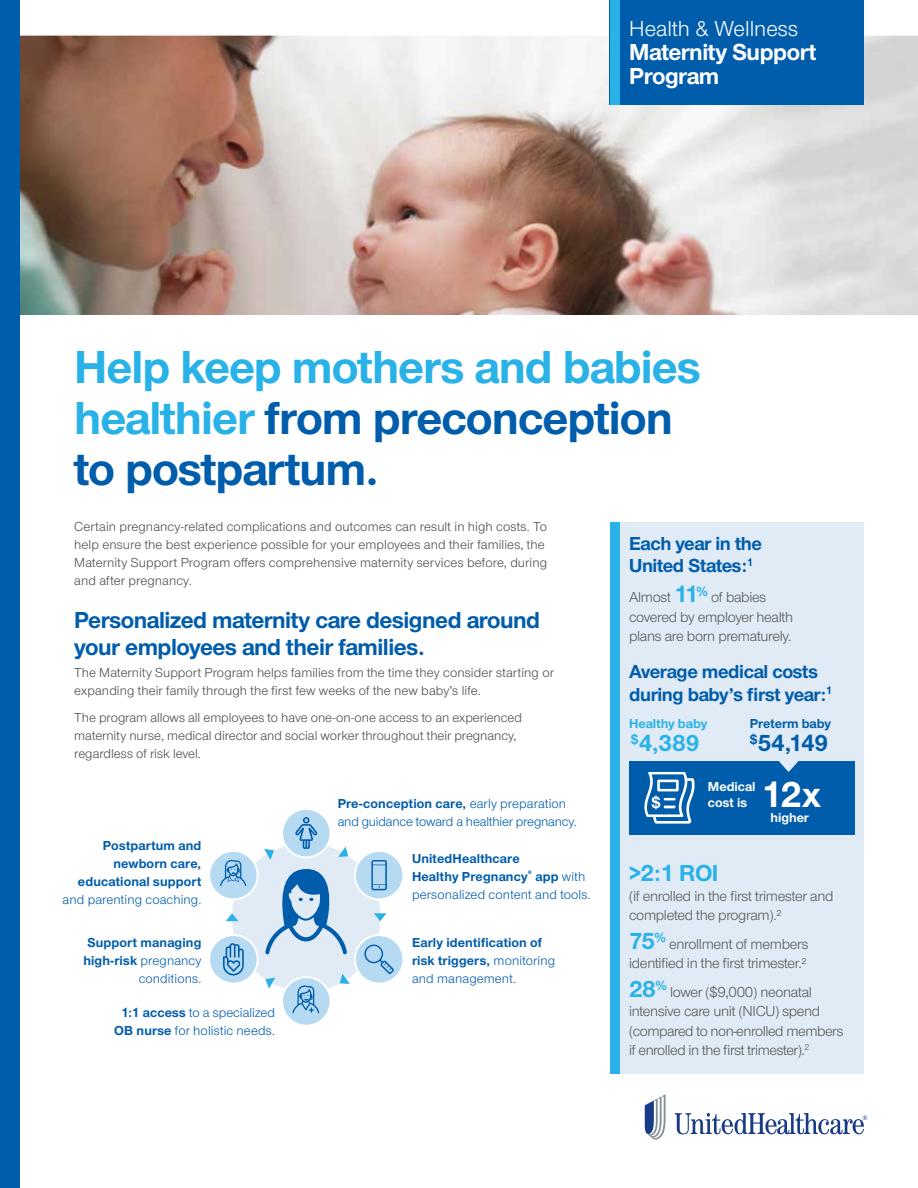
<style>
.page{position:relative;width:918px;height:1188px;background:#fff}
.page>*{position:absolute;margin:0;border:0;box-sizing:border-box;transform-origin:0 0}
.t1{font:700 48px/51px "UHC Sans";letter-spacing:-.02em;color:#29b2e7}
.t2{font:700 37.5px "UHC Sans";color:#fff}
.t3{font:700 24px/27px "UHC Sans";letter-spacing:-.02em;color:#005dac}
.t4{font:700 24px/24px "UHC Sans";letter-spacing:-.02em;color:#fff}
.t5{font:700 24px "UHC Sans";letter-spacing:-.01em;color:#29b2e7}
.t6{font:22.5px "UHC Sans";color:#fff}
.t7{font:700 19.5px/22.5px "UHC Sans";letter-spacing:-.02em;color:#005dac}
.t8{font:15px/19.5px "UHC Sans";letter-spacing:-.02em;color:#58595b}
.t9{font:13.5px/18px "UHC Sans";letter-spacing:.005em;color:#4d4d4d}
.t10{font:700 13.5px/18px "UHC Sans";letter-spacing:.01em;color:#005dac;text-align:right}
.t11{font:13.5px/18px "UHC Sans";color:#005dac;text-align:center}
.t12{font:700 13.5px/16.2px "UHC Sans";color:#fff}
.t13{font:700 13.5px "UHC Sans";color:#29b2e7}
.s1{color:#005dac}
.s2{font-weight:400}
.s3{font-weight:700}
.s4{font-weight:700;font-size:24px;color:#29b2e7}
</style>
<div class="page">
<img style="left:20px;top:36px;width:898px;height:279px">
<div style="left:0;top:0;width:20px;height:1188px;background:#005dac"></div>
<div style="left:610px;top:0;width:254px;height:104px;background:#005dac"></div>
<div style="left:610px;top:0;width:10px;height:104px;background:#29b2e7"></div>
<svg style="left:675px;top:1113px;width:192px;height:21px"></svg>
<svg style="left:645px;top:1094px;width:21px;height:46px"></svg>
<div style="left:232px;top:843px;width:149px;height:148px;background:#e1ebf5;border-radius:50%"></div>
<svg style="left:265px;top:869px;width:82px;height:85px"></svg>
<div style="left:282px;top:809px;width:49px;height:48px;background:#b7daf3;border-radius:50%"></div>
<div style="left:281px;top:808px;width:51px;height:50px;border:2px solid #fff;border-radius:50%"></div>
<div style="left:355px;top:851px;width:48px;height:48px;background:#b7daf3;border-radius:50%"></div>
<div style="left:354px;top:850px;width:50px;height:50px;border:2px solid #fff;border-radius:50%"></div>
<div style="left:355px;top:935px;width:48px;height:49px;background:#b7daf3;border-radius:50%"></div>
<div style="left:354px;top:934px;width:50px;height:51px;border:2px solid #fff;border-radius:50%"></div>
<div style="left:282px;top:977px;width:49px;height:49px;background:#b7daf3;border-radius:50%"></div>
<div style="left:281px;top:976px;width:51px;height:51px;border:2px solid #fff;border-radius:50%"></div>
<div style="left:209px;top:935px;width:49px;height:49px;background:#b7daf3;border-radius:50%"></div>
<div style="left:208px;top:934px;width:51px;height:51px;border:2px solid #fff;border-radius:50%"></div>
<div style="left:209px;top:851px;width:49px;height:48px;background:#b7daf3;border-radius:50%"></div>
<div style="left:208px;top:850px;width:51px;height:50px;border:2px solid #fff;border-radius:50%"></div>
<svg style="left:374px;top:913px;width:13px;height:8px"></svg>
<svg style="left:226px;top:913px;width:12px;height:8px"></svg>
<svg style="left:338px;top:847px;width:10px;height:10px"></svg>
<svg style="left:340px;top:974px;width:10px;height:10px"></svg>
<svg style="left:264px;top:849px;width:10px;height:11px"></svg>
<svg style="left:265px;top:978px;width:10px;height:11px"></svg>
<svg style="left:295px;top:817px;width:22px;height:32px"></svg>
<svg style="left:371px;top:860px;width:16px;height:30px"></svg>
<svg style="left:223px;top:943px;width:21px;height:32px"></svg>
<svg style="left:364px;top:945px;width:30px;height:29px"></svg>
<svg style="left:293px;top:985px;width:26px;height:28px"></svg>
<svg style="left:220px;top:859px;width:26px;height:27px"></svg>
<div style="left:620px;top:522px;width:244px;height:551px;background:#e1ebf5"></div>
<div style="left:629px;top:761px;width:225px;height:74px;background:#005dac"></div>
<svg style="left:778px;top:761px;width:21px;height:11px"></svg>
<svg style="left:644px;top:772px;width:51px;height:52px"></svg>
<div style="left:610px;top:522px;width:10px;height:551px;background:#29b2e7"></div>
<h3 class="t6" style="left:629px;top:14px;width:171px">Health &amp; Wellness</h3>
<h3 class="t4" style="left:629px;top:39px;width:189px">Maternity Support<br>Program</h3>
<h1 class="t1" style="left:74px;top:340px;width:628px">Help keep mothers and babies healthier <span class="s1">from preconception to postpartum.</span></h1>
<p class="t9" style="left:74px;top:517px;width:474px">Certain pregnancy-related complications and outcomes can result in high costs. To help ensure the best experience possible for your employees and their families, the Maternity Support Program offers comprehensive maternity services before, during and after pregnancy.</p>
<h3 class="t3" style="left:74px;top:606px;width:468px">Personalized maternity care designed around your employees and their families.</h3>
<p class="t9" style="left:74px;top:664px;width:481px">The Maternity Support Program helps families from the time they consider starting or expanding their family through the first few weeks of the new baby’s life.</p>
<p class="t9" style="left:74px;top:709px;width:449px">The program allows all employees to have one-on-one access to an experienced maternity nurse, medical director and social worker throughout their pregnancy, regardless of risk level.</p>
<p class="t10" style="left:78px;top:836px;width:125px">Postpartum and newborn care, educational support</p>
<p class="t11" style="left:63px;top:890px;width:140px">and parenting coaching.</p>
<p class="t10" style="left:83px;top:933px;width:119px">Support managing high-risk <span class="s2">pregnancy conditions.</span></p>
<p class="t11" style="left:114px;top:1003px;width:162px"><span class="s3">1:1 access</span> to a specialized<br><span class="s3">OB nurse</span> for holistic needs.</p>
<p class="t11" style="left:338px;top:794px;width:241px;text-align:left"><span class="s3">Pre-conception care,</span> early preparation and guidance toward a healthier pregnancy.</p>
<p class="t10" style="left:412px;top:849px;width:180px;text-align:left">UnitedHealthcare<br>Healthy Pregnancy<sup>®</sup> app <span class="s2">with personalized content and tools.</span></p>
<p class="t10" style="left:412px;top:933px;width:145px;text-align:left">Early identification of risk triggers, <span class="s2">monitoring and management.</span></p>
<h3 class="t7" style="left:629px;top:531px;width:135px">Each year in the<br>United States:<sup>1</sup></h3>
<p class="t8" style="left:629px;top:587px;width:166px">Almost <span class="s4">11</span><sup>%</sup> of babies covered by employer health plans are born prematurely.</p>
<h3 class="t7" style="left:629px;top:660px;width:205px">Average medical costs during baby’s first year:<sup>1</sup></h3>
<h3 class="t5" style="left:631px;top:727px;width:70px"><sup>$</sup>4,389</h3>
<p class="t13" style="left:629px;top:714px;width:80px">Healthy baby</p>
<p class="t10" style="left:750px;top:714px;width:83px">Preterm baby</p>
<h3 class="t3" style="left:750px;top:729px;width:80px"><sup>$</sup>54,149</h3>
<p class="t12" style="left:708px;top:778px;width:49px">Medical cost is</p>
<h2 class="t2" style="left:761px;top:770px;width:61px">12x</h2>
<p class="t12" style="left:770px;top:809px;width:40px">higher</p>
<h3 class="t5" style="left:629px;top:857px;width:91px">&gt;2:1 ROI</h3>
<p class="t8" style="left:629px;top:886px;width:206px">(if enrolled in the first trimester and completed the program).²</p>
<p class="t8" style="left:629px;top:934px;width:181px"><span class="s4">75</span><sup>%</sup> enrollment of members identified in the first trimester.²</p>
<p class="t8" style="left:629px;top:982px;width:216px"><span class="s4">28</span><sup>%</sup> lower ($9,000) neonatal intensive care unit (NICU) spend (compared to non-enrolled members if enrolled in the first trimester).<sup>2</sup></p>
</div>
